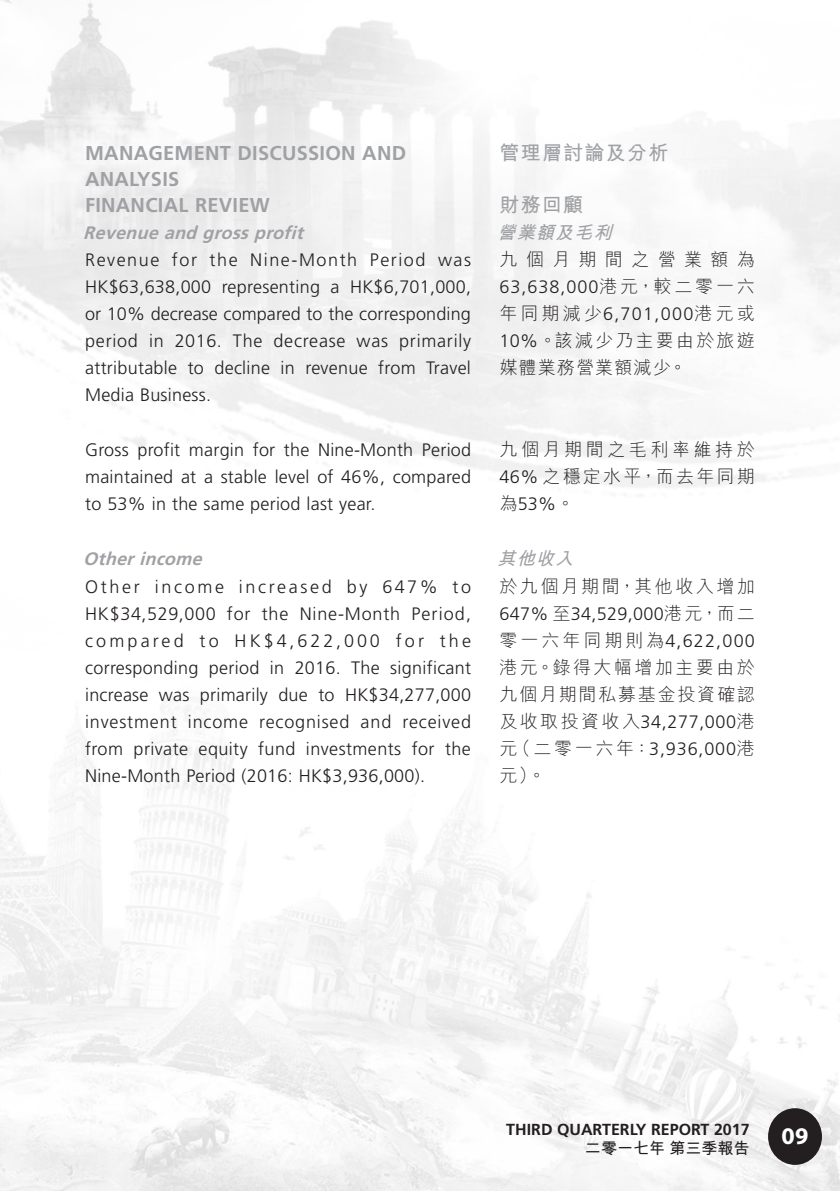
<style>
.page{position:relative;width:840px;height:1191px;background:#fff}
.page>*{position:absolute;margin:0;border:0;box-sizing:border-box;transform-origin:0 0}
.t1{font:700 24px "Myriad Pro";color:#fff}
.t2{font:700 20px/26px "Frutiger LT Std";letter-spacing:.015em;color:#a0a1a5}
.t3{font:700 20px "M Hei HK";letter-spacing:.065em;color:#a0a1a5}
.t4{font:300 18px/27px "Frutiger LT Std";letter-spacing:.015em;color:#231f20;text-align:justify}
.t5{font:300 18px/27px "M Hei HK";letter-spacing:.135em;color:#231f20}
.t6{font:300 18px/27px "Frutiger LT Std";letter-spacing:.055em;color:#231f20}
.t7{font:italic 700 18px "Frutiger LT Std";color:#a0a1a5}
.t8{font:300 18px/27px "M Hei HK";letter-spacing:.195em;color:#231f20}
.t9{font:300 18px/27px "M Hei HK";letter-spacing:.1em;color:#231f20}
.t10{font:italic 700 18px "M Hei HK";color:#a0a1a5}
.t11{font:300 18px "M Hei HK";letter-spacing:.465em;color:#231f20}
.t12{font:700 16px "Frutiger LT Std";color:#231f20}
.t13{font:700 16px "M Hei HK";color:#231f20}
.s1{font-family:"M Hei HK"}
.s2{font-family:"Frutiger LT Std"}
</style>
<div class="page">
<img style="left:0;top:0;width:839px;height:1191px">
<div style="left:767px;top:1108px;width:54px;height:56px;background:#231f20;border-radius:50%"></div>
<p class="t2" style="left:85px;top:140px;width:322px">MANAGEMENT DISCUSSION AND<br>ANALYSIS<br>FINANCIAL REVIEW</p>
<p class="t7" style="left:83px;top:222px;width:226px">Revenue and grossprofit</p>
<p class="t4" style="left:85px;top:246px;width:387px">Revenue for the Nine-Month Period was HK$63,638,000 representing a HK$6,701,000, or 10% decrease compared to the corresponding period in 2016. The decrease was primarily attributable to decline in revenue from Travel Media Business.</p>
<p class="t4" style="left:85px;top:436px;width:387px">Gross profit margin for the Nine-Month Period maintained at a stable level of 46%, compared to 53% in the same period last year.</p>
<p class="t7" style="left:83px;top:548px;width:125px">Otherincome</p>
<p class="t4" style="left:85px;top:573px;width:387px">Other income increased by 647% to HK$34,529,000 for the Nine-Month Period, compared to HK$4,622,000 for the corresponding period in 2016. The significant increase was primarily due to HK$34,277,000 investment income recognised and received from private equity fund investments for the Nine-Month Period (2016: HK$3,936,000).</p>
<p class="t3" style="left:499px;top:138px;width:170px">管理層討論及分析</p>
<p class="t3" style="left:499px;top:190px;width:85px">財務回顧</p>
<p class="t10" style="left:497px;top:219px;width:121px">營業額及毛利</p>
<p class="t11" style="left:499px;top:250px;width:257px">九個月期間之營業額為</p>
<p class="t6" style="left:499px;top:273px;width:257px">63,638,000<span class="s1">港元，較二零一六年同期減少</span>6,701,000<span class="s1">港元或</span></p>
<p class="t5" style="left:499px;top:326px;width:257px"><span class="s2">10%</span>。該減少乃主要由於旅遊媒體業務營業額減少。</p>
<p class="t8" style="left:499px;top:436px;width:257px">九個月期間之毛利率維持於<br><span class="s2">46%</span>之穩定水平，而去年同期</p>
<p class="t4" style="left:499px;top:490px;width:76px"><span class="s1">為</span>53%<span class="s1">。</span></p>
<p class="t10" style="left:497px;top:546px;width:83px">其他收入</p>
<p class="t5" style="left:499px;top:572px;width:257px">於九個月期間，其他收入增加</p>
<p class="t4" style="left:499px;top:600px;width:257px">647% <span class="s1">至</span>34,529,000<span class="s1">港元，而二零一六年同期則為</span>4,622,000</p>
<p class="t9" style="left:499px;top:653px;width:257px">港元。錄得大幅增加主要由於九個月期間私募基金投資確認</p>
<p class="t4" style="left:499px;top:708px;width:257px"><span class="s1">及收取投資收入</span>34,277,000<span class="s1">港</span></p>
<p class="t5" style="left:499px;top:734px;width:257px">元（二零一六年：<span class="s2">3,936,000</span>港元）。</p>
<p class="t12" style="left:506px;top:1120px;width:245px">THIRD QUARTERLY REPORT 2017</p>
<p class="t13" style="left:584px;top:1137px;width:166px">二零一七年 第三季報告</p>
<h1 class="t1" style="left:781px;top:1120px;width:28px">09</h1>
</div>
